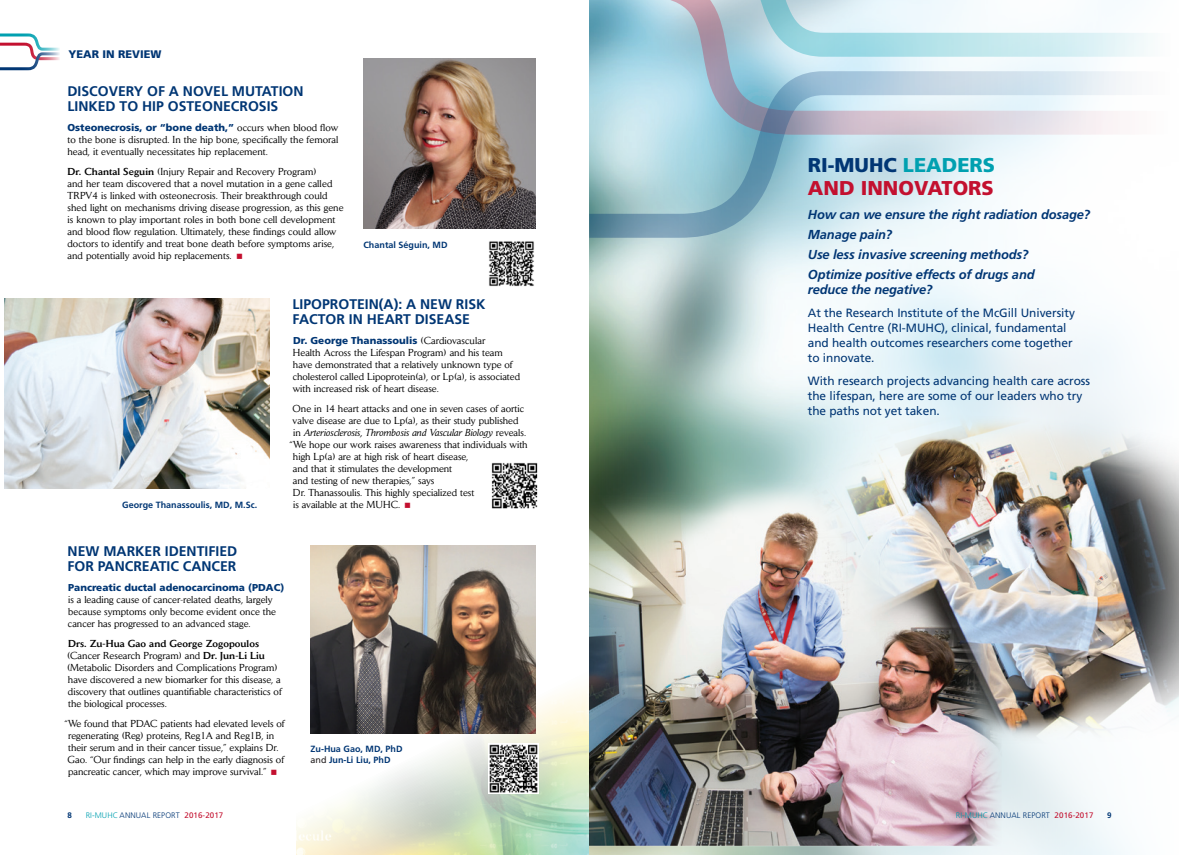
<style>
.page{position:relative;width:1179px;height:855px;background:#fff}
.page>*{position:absolute;margin:0;border:0;box-sizing:border-box;transform-origin:0 0}
.Large_Titles{font:900 20px/23px "Frutiger";color:#c3102f}
.YIR_Titles{font:700 14px/15px "Frutiger";color:#013674}
.MUHC_Leader_intro_te{font:italic 700 13px/15px "Frutiger";letter-spacing:-.01em;color:#013674}
.MUHC_Leader_intro_te-2{font:12px/15px "Frutiger";letter-spacing:-.005em;color:#013674}
.section_heads{font:900 11px "Frutiger";color:#013674}
.Body_ENG_Jaeger{font:10px/12px "Daily News";color:#000}
.Body_ENG_Jaeger-2{font:italic 10px "Daily News";letter-spacing:.005em;color:#000}
.Captions_Frutiger{font:700 9px/10.8px "Frutiger";color:#013674}
.YIR_Names{font:700 9px "Frutiger";color:#013674}
.t1{font:300 8px "Frutiger";letter-spacing:.01em;color:#013674}
.t2{font:700 8px "Frutiger";color:#013674}
.s1{font-family:"Frutiger";font-weight:900;color:#013674}
.s2{font-weight:500}
.s3{font-style:normal}
.s4{font-weight:400;color:#231f20}
.s5{color:#013674}
.s6{color:#00a0b0}
.s7{font-weight:400;color:#c3102f}
</style>
<div class="page">
<img style="left:297px;top:658px;width:293px;height:197px">
<svg style="left:0;top:33px;width:60px;height:38px"></svg>
<img style="left:4px;top:298px;width:266px;height:190px">
<img style="left:590px;top:239px;width:537px;height:616px">
<svg style="left:589px;top:0;width:559px;height:70px"></svg>
<svg style="left:589px;top:70px;width:536px;height:169px"></svg>
<img style="left:725px;top:359px;width:454px;height:440px">
<img style="left:590px;top:430px;width:438px;height:425px">
<img style="left:364px;top:58px;width:171px;height:170px">
<img style="left:310px;top:545px;width:226px;height:188px">
<img style="left:489px;top:241px;width:45px;height:46px">
<img style="left:491px;top:462px;width:47px;height:47px">
<img style="left:488px;top:743px;width:50px;height:51px">
<p class="section_heads" style="left:68px;top:48px;width:94px">YEAR IN REVIEW</p>
<p class="YIR_Titles" style="left:68px;top:84px;width:238px">DISCOVERY OF A NOVEL MUTATION<br>LINKED TO HIP OSTEONECROSIS</p>
<p class="Body_ENG_Jaeger" style="left:68px;top:122px;width:273px;text-align:justify"><span class="s1">Osteonecrosis, or “bone death,”</span> occurs when blood flow to the bone is disrupted. In the hip bone, specifically the femoral head, it eventually necessitates hip replacement.</p>
<p class="Body_ENG_Jaeger" style="left:68px;top:166px;width:277px"><span class="s2">Dr. Chantal Seguin</span> (Injury Repair and Recovery Program)<br>and her team discovered that a novel mutation in a gene called TRPV4 is linked with osteonecrosis. Their breakthrough could shed light on mechanisms driving disease progression, as this gene is known to play important roles in both bone cell development and blood flow regulation. Ultimately, these findings could allow doctors to identify and treat bone death before symptoms arise, and potentially avoid hip replacements.</p>
<p class="YIR_Titles" style="left:293px;top:297px;width:194px">LIPOPROTEIN(A): A NEW RISK<br>FACTOR IN HEART DISEASE</p>
<p class="Body_ENG_Jaeger" style="left:293px;top:335px;width:229px"><span class="s1">Dr. George Thanassoulis</span> (Cardiovascular<br>Health Across the Lifespan Program) and his team have demonstrated that a relatively unknown type of cholesterol called Lipoprotein(a), or Lp(a), is associated with increased risk of heart disease.</p>
<p class="Body_ENG_Jaeger" style="left:293px;top:403px;width:233px">One in 14 heart attacks and one in seven cases of aortic</p>
<p class="Body_ENG_Jaeger" style="left:293px;top:415px;width:228px">valve disease are due to Lp(a), as their study published</p>
<p class="Body_ENG_Jaeger-2" style="left:293px;top:427px;width:234px"><span class="s3">in</span> Arteriosclerosis, Thrombosis and Vascular Biology <span class="s3">reveals.</span></p>
<p class="Body_ENG_Jaeger" style="left:290px;top:439px;width:240px">“We hope our work raises awareness that individuals with</p>
<p class="Body_ENG_Jaeger" style="left:293px;top:451px;width:177px">high Lp(a) are at high risk of heart disease,</p>
<p class="Body_ENG_Jaeger" style="left:293px;top:463px;width:161px">and that it stimulates the development</p>
<p class="Body_ENG_Jaeger" style="left:293px;top:475px;width:143px">and testing of new therapies,” says</p>
<p class="Body_ENG_Jaeger" style="left:293px;top:487px;width:183px">Dr. Thanassoulis. This highly specialized test</p>
<p class="Body_ENG_Jaeger" style="left:293px;top:499px;width:109px">is available at the MUHC.</p>
<p class="YIR_Titles" style="left:68px;top:544px;width:171px">NEW MARKER IDENTIFIED<br>FOR PANCREATIC CANCER</p>
<p class="Body_ENG_Jaeger" style="left:68px;top:581px;width:218px"><span class="s1">Pancreatic ductal adenocarcinoma (PDAC) </span>is a leading cause of cancer-related deaths, largely because symptoms only become evident once the cancer has progressed to an advanced stage.</p>
<p class="Body_ENG_Jaeger" style="left:67px;top:637px;width:216px"><span class="s2">Drs. Zu-Hua Gao and George Zogopoulos </span>(Cancer Research Program) and <span class="s2">Dr. Jun-Li Liu </span>(Metabolic Disorders and Complications Program) have discovered a new biomarker for this disease, a discovery that outlines quantifiable characteristics of the biological processes.</p>
<p class="Body_ENG_Jaeger" style="left:68px;top:717px;width:219px;text-indent:-3px">“We found that PDAC patients had elevated levels of regenerating (Reg) proteins, Reg1A and Reg1B, in their serum and in their cancer tissue,” explains Dr.<br>Gao. “Our findings can help in the early diagnosis of pancreatic cancer, which may improve survival.”</p>
<p class="Captions_Frutiger" style="left:364px;top:239px;width:86px">Chantal Séguin, MD</p>
<p class="YIR_Names" style="left:122px;top:499px;width:137px">George Thanassoulis, MD, M.Sc.</p>
<p class="Captions_Frutiger" style="left:310px;top:743px;width:94px">Zu-Hua Gao, MD, PhD <span class="s4">and</span> Jun-Li Liu, PhD</p>
<p class="Large_Titles" style="left:808px;top:153px;width:189px"><span class="s5">RI-MUHC</span> <span class="s6">LEADERS<br></span>AND INNOVATORS</p>
<p class="MUHC_Leader_intro_te" style="left:808px;top:207px;width:284px">How can we ensure the right radiation dosage?</p>
<p class="MUHC_Leader_intro_te" style="left:808px;top:227px;width:86px">Manage pain?</p>
<p class="MUHC_Leader_intro_te" style="left:808px;top:247px;width:222px">Use less invasive screening methods?</p>
<p class="MUHC_Leader_intro_te" style="left:808px;top:267px;width:228px">Optimize positive effects of drugs and reduce the negative?</p>
<p class="MUHC_Leader_intro_te-2" style="left:808px;top:306px;width:269px">At the Research Institute of the McGill University Health Centre (RI-MUHC), clinical, fundamental and health outcomes researchers come together to innovate.</p>
<p class="MUHC_Leader_intro_te-2" style="left:808px;top:374px;width:284px">With research projects advancing health care across the lifespan, here are some of our leaders who try the paths not yet taken.</p>
<p class="t2" style="left:67px;top:810px;width:6px">8</p>
<p class="t1" style="left:86px;top:810px;width:139px"><span class="s6">RI-MUHC</span> ANNUAL REPORT <span class="s7">2016-2017</span></p>
<p class="t1" style="left:956px;top:810px;width:139px"><span class="s6">RI-MUHC</span> ANNUAL REPORT <span class="s7">2016-2017</span></p>
<p class="t2" style="left:1107px;top:810px;width:6px">9</p>
</div>
